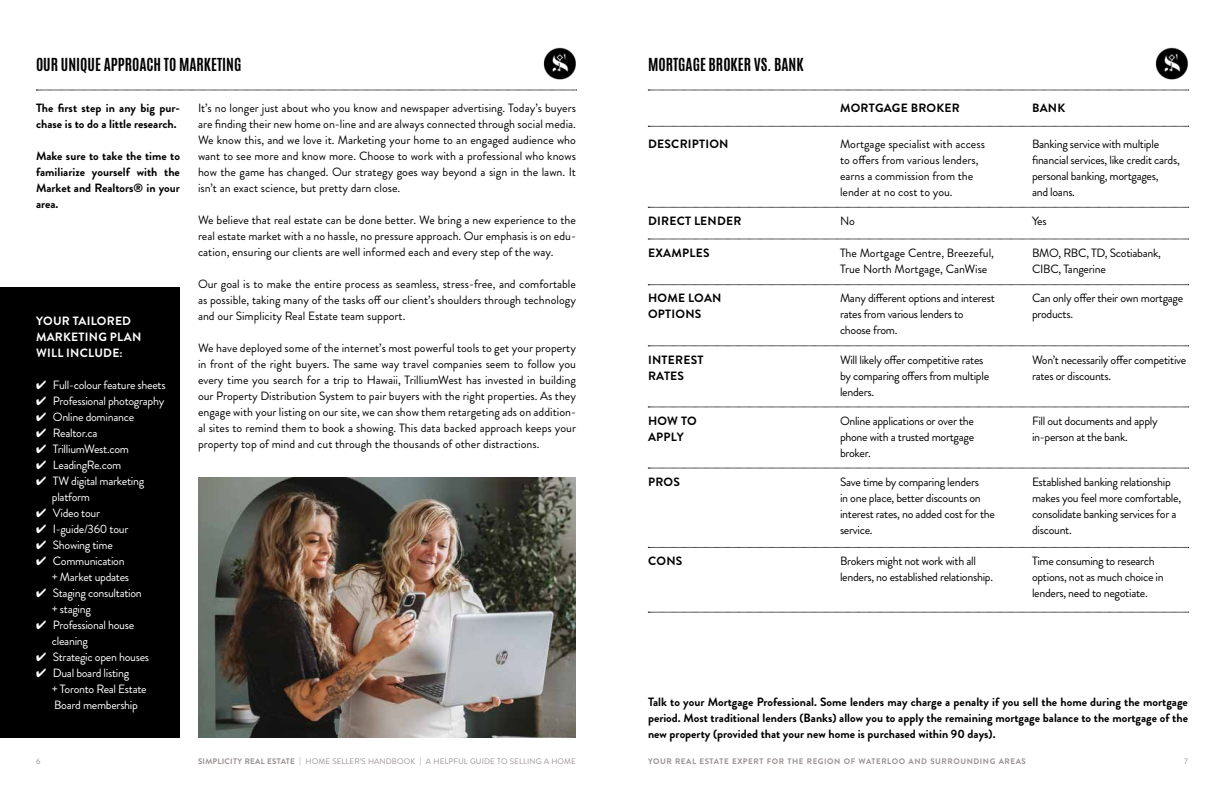
<style>
.page{position:relative;width:1224px;height:792px;background:#fff}
.page>*{position:absolute;margin:0;border:0;box-sizing:border-box;transform-origin:0 0}
.t1{font:700 15px "Antonio";color:#000}
.t2{font:12px/16px "Brandon Grotesque";letter-spacing:-.025em;color:#000}
.t3{font:700 12px/16px "Brandon Grotesque";color:#000;text-align:justify}
.t4{font:12px/16px "Brandon Grotesque";letter-spacing:-.025em;color:#fff}
.t5{font:12px/16px "Brandon Grotesque";color:#000}
.t6{font:700 12px/16px "Brandon Grotesque";letter-spacing:.02em;color:#000}
.t7{font:700 12px/16px "Brandon Grotesque";letter-spacing:.02em;color:#fff}
.t8{font:8px "Brandon Grotesque";letter-spacing:.01em;color:#989190}
.t9{font:700 8px "Brandon Grotesque";letter-spacing:.07em;color:#989190}
.s1{font-weight:700}
</style>
<div class="page">
<svg style="left:36px;top:90px;width:541px;height:1px"></svg>
<svg style="left:648px;top:90px;width:541px;height:1px"></svg>
<img style="left:543px;top:47px;width:33px;height:33px">
<img style="left:1155px;top:47px;width:33px;height:33px">
<img style="left:198px;top:478px;width:378px;height:260px">
<div style="left:0;top:287px;width:180px;height:451px;background:#000"></div>
<svg style="left:648px;top:126px;width:541px;height:1px"></svg>
<svg style="left:648px;top:207px;width:541px;height:1px"></svg>
<svg style="left:648px;top:239px;width:541px;height:1px"></svg>
<svg style="left:648px;top:284px;width:541px;height:1px"></svg>
<svg style="left:648px;top:346px;width:541px;height:1px"></svg>
<svg style="left:648px;top:407px;width:541px;height:1px"></svg>
<svg style="left:648px;top:468px;width:541px;height:1px"></svg>
<svg style="left:648px;top:547px;width:541px;height:1px"></svg>
<svg style="left:648px;top:612px;width:541px;height:1px"></svg>
<p class="t1" style="left:36px;top:53px;width:207px">OUR UNIQUE APPROACH TO MARKETING</p>
<p class="t1" style="left:648px;top:53px;width:157px">MORTGAGE BROKER VS. BANK</p>
<p class="t3" style="left:36px;top:100px;width:145px">The first step in any big pur&shy;chase is to do a little research.</p>
<p class="t3" style="left:36px;top:148px;width:146px">Make sure to take the time to familiarize yourself with the Market and Realtors® in your area.</p>
<p class="t6" style="left:840px;top:100px;width:121px">MORTGAGE BROKER</p>
<p class="t3" style="left:1032px;top:100px;width:35px">BANK</p>
<p class="t2" style="left:198px;top:100px;width:380px;text-align:justify">It’s no longer just about who you know and newspaper advertising. Today’s buyers are finding their new home on-line and are always connected through social media.<br>We know this, and we love it. Marketing your home to an engaged audience who want to see more and know more. Choose to work with a professional who knows how the game has changed. Our strategy goes way beyond a sign in the lawn. It isn’t an exact science, but pretty darn close.</p>
<p class="t2" style="left:198px;top:212px;width:380px;text-align:justify">We believe that real estate can be done better. We bring a new experience to the real estate market with a no hassle, no pressure approach. Our emphasis is on edu&shy;cation, ensuring our clients are well informed each and every step of the way.</p>
<p class="t2" style="left:198px;top:276px;width:380px;text-align:justify">Our goal is to make the entire process as seamless, stress-free, and comfortable as possible, taking many of the tasks off our client’s shoulders through technology and our Simplicity Real Estate team support.</p>
<p class="t2" style="left:198px;top:340px;width:380px;text-align:justify">We have deployed some of the internet’s most powerful tools to get your property in front of the right buyers. The same way travel companies seem to follow you every time you search for a trip to Hawaii, TrilliumWest has invested in building our Property Distribution System to pair buyers with the right properties. As they engage with your listing on our site, we can show them retargeting ads on addition&shy;al sites to remind them to book a showing. This data backed approach keeps your property top of mind and cut through the thousands of other distractions.</p>
<p class="t6" style="left:648px;top:136px;width:82px">DESCRIPTION</p>
<p class="t5" style="left:840px;top:136px;width:147px">Mortgage specialist with access to offers from various lenders, earns a commission from the lender at no cost to you.</p>
<p class="t2" style="left:1032px;top:136px;width:149px">Banking service with multiple financial services, like credit cards, personal banking, mortgages,<br>and loans.</p>
<p class="t6" style="left:648px;top:213px;width:95px">DIRECT LENDER</p>
<p class="t2" style="left:840px;top:213px;width:16px">No</p>
<p class="t2" style="left:1032px;top:213px;width:16px">Yes</p>
<p class="t6" style="left:648px;top:245px;width:63px">EXAMPLES</p>
<p class="t5" style="left:840px;top:245px;width:156px">The Mortgage Centre, Breezeful,<br>True North Mortgage, CanWise</p>
<p class="t2" style="left:1032px;top:245px;width:130px">BMO, RBC, TD, Scotiabank,<br>CIBC, Tangerine</p>
<p class="t6" style="left:648px;top:291px;width:75px">HOME LOAN<br>OPTIONS</p>
<p class="t2" style="left:840px;top:291px;width:156px">Many different options and interest rates from various lenders to choose from.</p>
<p class="t2" style="left:1032px;top:290px;width:153px">Can only offer their own mortgage products.</p>
<p class="t6" style="left:648px;top:352px;width:57px">INTEREST<br>RATES</p>
<p class="t2" style="left:840px;top:352px;width:151px">Will likely offer competitive rates by comparing offers from multiple lenders.</p>
<p class="t2" style="left:1032px;top:352px;width:156px">Won’t necessarily offer competitive rates or discounts.</p>
<p class="t6" style="left:648px;top:413px;width:50px">HOW TO<br>APPLY</p>
<p class="t2" style="left:840px;top:413px;width:136px;text-align:justify">Online applications or over the phone with a trusted mortgage broker.</p>
<p class="t2" style="left:1032px;top:413px;width:127px">Fill out documents and apply in-person at the bank.</p>
<p class="t3" style="left:648px;top:474px;width:33px">PROS</p>
<p class="t2" style="left:840px;top:474px;width:157px">Save time by comparing lenders<br>in one place, better discounts on interest rates, no added cost for the service.</p>
<p class="t2" style="left:1032px;top:474px;width:151px">Established banking relationship makes you feel more comfortable, consolidate banking services for a discount.</p>
<p class="t3" style="left:648px;top:553px;width:36px">CONS</p>
<p class="t2" style="left:840px;top:553px;width:155px">Brokers might not work with all lenders, no established relationship.</p>
<p class="t2" style="left:1032px;top:553px;width:133px">Time consuming to research options, not as much choice in lenders, need to negotiate.</p>
<p class="t7" style="left:36px;top:313px;width:107px">YOUR TAILORED<br>MARKETING PLAN<br>WILL INCLUDE:</p>
<p class="t4" style="left:36px;top:377px;width:131px">✔ Full-colour feature sheets</p>
<p class="t4" style="left:36px;top:393px;width:130px">✔ Professional photography</p>
<p class="t4" style="left:36px;top:409px;width:100px">✔ Online dominance</p>
<p class="t4" style="left:36px;top:425px;width:63px">✔ Realtor.ca</p>
<p class="t4" style="left:36px;top:441px;width:95px">✔ TrilliumWest.com</p>
<p class="t4" style="left:36px;top:457px;width:87px">✔ LeadingRe.com</p>
<p class="t4" style="left:52px;top:473px;width:94px;text-indent:-16px">✔ TW digital marketing platform</p>
<p class="t4" style="left:36px;top:505px;width:66px">✔ Video tour</p>
<p class="t4" style="left:36px;top:521px;width:94px">✔ I-guide/360 tour</p>
<p class="t4" style="left:36px;top:537px;width:78px">✔ Showing time</p>
<p class="t4" style="left:52px;top:553px;width:79px;text-indent:-16px">✔ Communication + Market updates</p>
<p class="t4" style="left:52px;top:585px;width:92px;text-indent:-16px">✔ Staging consultation + staging</p>
<p class="t4" style="left:52px;top:617px;width:84px;text-indent:-16px">✔ Professional house cleaning</p>
<p class="t4" style="left:36px;top:649px;width:115px">✔ Strategic open houses</p>
<p class="t4" style="left:52px;top:665px;width:96px;text-indent:-16px">✔ Dual board listing<br>+ Toronto Real Estate<br>Board membership</p>
<p class="t3" style="left:648px;top:694px;width:542px">Talk to your Mortgage Professional. Some lenders may charge a penalty if you sell the home during the mortgage period. Most traditional lenders (Banks) allow you to apply the remaining mortgage balance to the mortgage of the new property (provided that your new home is purchased within 90 days).</p>
<p class="t8" style="left:36px;top:756px;width:6px">6</p>
<p class="t8" style="left:198px;top:756px;width:379px"><span class="s1">SIMPLICITY REAL ESTATE</span> | HOME SELLER’S HANDBOOK | A HELPFUL GUIDE TO SELLING A HOME</p>
<p class="t9" style="left:648px;top:756px;width:379px">YOUR REAL ESTATE EXPERT FOR THE REGION OF WATERLOO AND SURROUNDING AREAS</p>
<p class="t8" style="left:1184px;top:756px;width:5px">7</p>
</div>
